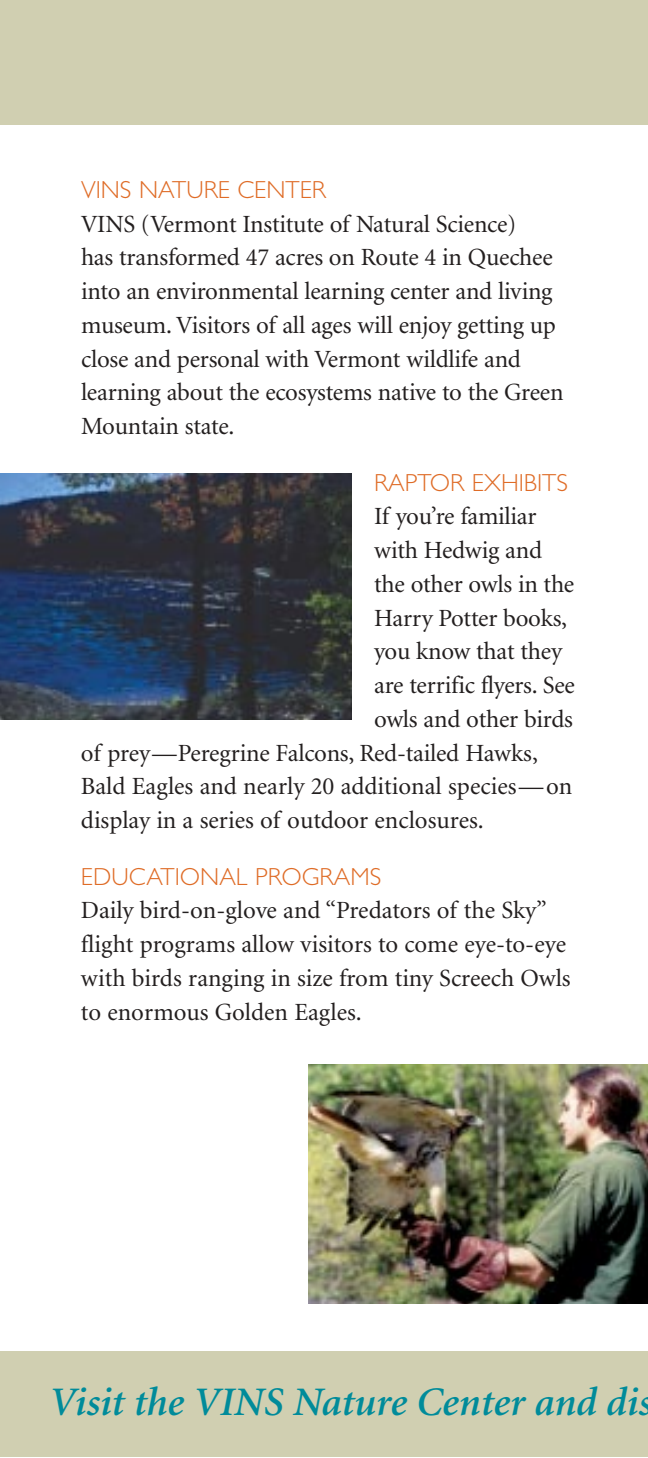
<style>
.page{position:relative;width:648px;height:1458px;background:#fff}
.page>*{position:absolute;margin:0;border:0;box-sizing:border-box;transform-origin:0 0}
.t1{font:italic 600 40.5px "Minion";color:#008b9a}
.t2{font:24.75px/33.8px "Minion";letter-spacing:-.01em;color:#231f1f}
.t3{font:300 24.75px "Gill Sans";color:#df6c27}
</style>
<div class="page">
<div style="left:0;top:0;width:648px;height:125px;background:#d0cfb1"></div>
<div style="left:0;top:1352px;width:648px;height:105px;background:#d0cfb1"></div>
<img style="left:308px;top:1064px;width:340px;height:240px">
<img style="left:0;top:473px;width:352px;height:247px">
<p class="t3" style="left:81px;top:181px;width:246px">VINS NATURE CENTER</p>
<p class="t2" style="left:81px;top:209px;width:484px">VINS (Vermont Institute of Natural Science)<br>has transformed 47 acres on Route 4 in Quechee into an environmental learning center and living museum. Visitors of all ages will enjoy getting up close and personal with Vermont wildlife and learning about the ecosystems native to the Green Mountain state.</p>
<p class="t3" style="left:374px;top:474px;width:195px">RAPTOR EXHIBITS</p>
<p class="t2" style="left:374px;top:502px;width:164px">If you’re familiar</p>
<p class="t2" style="left:374px;top:535px;width:169px">with Hedwig and</p>
<p class="t2" style="left:374px;top:569px;width:202px">the other owls in the</p>
<p class="t2" style="left:374px;top:603px;width:195px">Harry Potter books,</p>
<p class="t2" style="left:374px;top:637px;width:190px">you know that they</p>
<p class="t2" style="left:374px;top:670px;width:202px">are terrific flyers. See</p>
<p class="t2" style="left:374px;top:704px;width:200px">owls and other birds</p>
<p class="t2" style="left:81px;top:738px;width:458px">of prey—Peregrine Falcons, Red-tailed Hawks,</p>
<p class="t2" style="left:81px;top:772px;width:493px">Bald Eagles and nearly 20 additional species—on</p>
<p class="t2" style="left:81px;top:805px;width:404px">display in a series of outdoor enclosures.</p>
<p class="t3" style="left:81px;top:868px;width:302px">EDUCATIONAL PROGRAMS</p>
<p class="t2" style="left:81px;top:896px;width:491px">Daily bird-on-glove and “Predators of the Sky” flight programs allow visitors to come eye-to-eye with birds ranging in size from tiny Screech Owls to enormous Golden Eagles.</p>
<h1 class="t1" style="left:50px;top:1386px;width:604px">Visit the VINS Nature Center and dis</h1>
</div>
